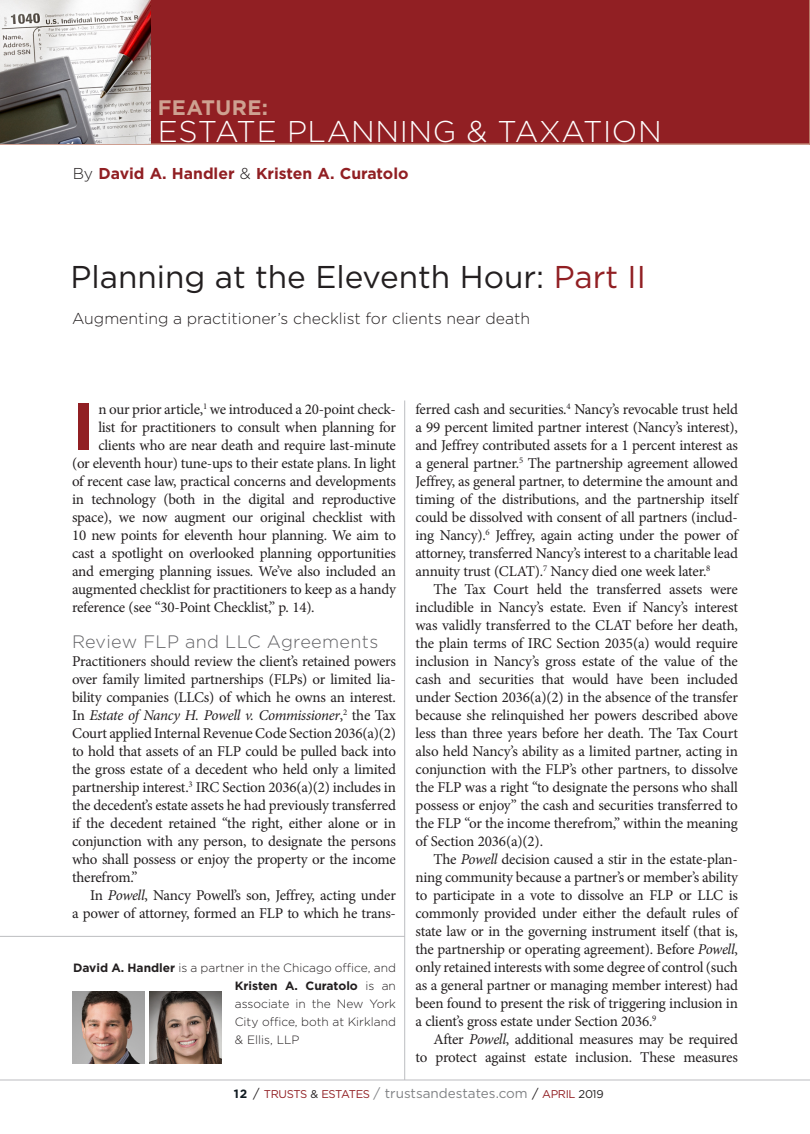
<style>
.page{position:relative;width:810px;height:1134px;background:#fff}
.page>*{position:absolute;margin:0;border:0;box-sizing:border-box;transform-origin:0 0}
.BODY__NO_INDENT{font:700 66.45px "Gotham";color:#911f23}
.Main_Headline{font:31.5px "Gotham";color:#231f20}
.t1{font:300 30px "Gotham";letter-spacing:.02em;color:#fff}
.t2{font:700 21px "Gotham";letter-spacing:.02em;color:#cea191}
.Subhead{font:300 18px "Gotham";letter-spacing:.02em;color:#636366}
.Deck{font:300 15.75px "Gotham";color:#231f20}
.Author_Byline{font:700 15.75px "Gotham";color:#911f23}
.BODY__Minion{font:15px/18px "Minion Pro";letter-spacing:-.015em;color:#231f20;text-align:justify}
.BODY__NO_INDENT-2{font:15px/18px "Minion Pro";letter-spacing:-.02em;color:#231f20;text-align:justify}
.t3{font:13.5px "Gotham";color:#808285}
.Author_Bio{font:300 12px/18px "Gotham";color:#231f20;text-align:justify}
.s1{font-weight:300;color:#231f20}
.s2{color:#911f23}
.s3{font-style:italic}
.s4{font-weight:700}
.s5{font-weight:700;font-size:12px;color:#101a21}
.s6{font-size:12.75px;color:#231f20}
.s7{font-size:11.25px;color:#911f23}
.s8{font-size:11.25px;color:#231f20}
</style>
<div class="page">
<div style="left:0;top:0;width:809px;height:145px;background:#911f23"></div>
<svg style="left:809px;top:0;width:1px;height:145px"></svg>
<img style="left:0;top:0;width:150px;height:144px">
<hr style="left:0;top:1080px;width:810px;height:1px;background:#bcbdc0">
<img style="left:72px;top:991px;width:72px;height:72px">
<img style="left:149px;top:991px;width:72px;height:72px">
<hr style="left:0;top:936px;width:405px;height:1px;background:#bcbdc0">
<hr style="left:404px;top:400px;width:1px;height:680px;background:#bcbdc0">
<p class="t2" style="left:158px;top:93px;width:112px">FEATURE:</p>
<p class="t1" style="left:158px;top:112px;width:506px">ESTATE PLANNING &amp; TAXATION</p>
<p class="Author_Byline" style="left:73px;top:163px;width:337px"><span class="s1">By</span> David A. Handler <span class="s1">&amp;</span> Kristen A. Curatolo</p>
<p class="Main_Headline" style="left:70px;top:257px;width:577px">Planning at the Eleventh Hour: <span class="s2">Part II</span></p>
<p class="Deck" style="left:72px;top:308px;width:460px">Augmenting a practitioner’s checklist for clients near death</p>
<p class="BODY__NO_INDENT" style="left:72px;top:382px;width:24px">I</p>
<p class="BODY__NO_INDENT-2" style="left:98px;top:400px;width:299px">n our prior article,<sup>1</sup> we introduced a 20-point check-</p>
<p class="BODY__NO_INDENT-2" style="left:98px;top:418px;width:299px">list for practitioners to consult when planning for</p>
<p class="BODY__NO_INDENT-2" style="left:98px;top:436px;width:299px">clients who are near death and require last-minute</p>
<p class="BODY__NO_INDENT-2" style="left:72px;top:454px;width:325px">(or eleventh hour) tune-ups to their estate plans. In light</p>
<p class="BODY__NO_INDENT-2" style="left:72px;top:472px;width:325px">of recent case law, practical concerns and developments</p>
<p class="BODY__NO_INDENT-2" style="left:72px;top:490px;width:325px">in technology (both in the digital and reproductive</p>
<p class="BODY__NO_INDENT-2" style="left:72px;top:508px;width:325px">space), we now augment our original checklist with</p>
<p class="BODY__NO_INDENT-2" style="left:72px;top:526px;width:325px">10 new points for eleventh hour planning. We aim to</p>
<p class="BODY__NO_INDENT-2" style="left:72px;top:544px;width:325px">cast a spotlight on overlooked planning opportunities</p>
<p class="BODY__NO_INDENT-2" style="left:72px;top:562px;width:325px">and emerging planning issues. We’ve also included an</p>
<p class="BODY__NO_INDENT-2" style="left:72px;top:580px;width:325px">augmented checklist for practitioners to keep as a handy</p>
<p class="BODY__NO_INDENT-2" style="left:72px;top:598px;width:244px">reference (see “30-Point Checklist,” p. 14).</p>
<p class="Subhead" style="left:72px;top:630px;width:308px">Review FLP and LLC Agreements</p>
<p class="BODY__NO_INDENT-2" style="left:72px;top:652px;width:326px">Practitioners should review the client’s retained powers over family limited partnerships (FLPs) or limited lia&shy;bility companies (LLCs) of which he owns an interest.<br>In <span class="s3">Estate of Nancy H. Powell v. Commissioner</span>,<sup>2</sup> the Tax Court applied Internal Revenue Code Section 2036(a)(2) to hold that assets of an FLP could be pulled back into the gross estate of a decedent who held only a limited partnership interest.<sup>3</sup> IRC Section 2036(a)(2) includes in the decedent’s estate assets he had previously transferred if the decedent retained “the right, either alone or in conjunction with any person, to designate the persons who shall possess or enjoy the property or the income therefrom.”</p>
<p class="BODY__Minion" style="left:72px;top:886px;width:325px;text-align:right">In <span class="s3">Powell</span>, Nancy Powell’s son, Jeffrey, acting under<br>a power of attorney, formed an FLP to which he trans-</p>
<p class="Author_Bio" style="left:235px;top:958px;width:163px;text-indent:-162px"><span class="s4">David A. Handler</span> is a partner in the Chicago office, and <span class="s4">Kristen A. Curatolo</span> is an associate in the New York City office, both at Kirkland &amp; Ellis, LLP</p>
<p class="BODY__Minion" style="left:416px;top:400px;width:324px">ferred cash and securities.<sup>4</sup> Nancy’s revocable trust held a 99 percent limited partner interest (Nancy’s interest), and Jeffrey contributed assets for a 1 percent interest as a general partner.<sup>5</sup> The partnership agreement allowed Jeffrey, as general partner, to determine the amount and timing of the distributions, and the partnership itself could be dissolved with consent of all partners (includ&shy;ing Nancy).<sup>6</sup> Jeffrey, again acting under the power of attorney, transferred Nancy’s interest to a charitable lead annuity trust (CLAT).<sup>7</sup> Nancy died one week later.<sup>8</sup></p>
<p class="BODY__Minion" style="left:416px;top:580px;width:324px;text-indent:18px">The Tax Court held the transferred assets were includible in Nancy’s estate. Even if Nancy’s interest was validly transferred to the CLAT before her death, the plain terms of IRC Section 2035(a) would require inclusion in Nancy’s gross estate of the value of the cash and securities that would have been included under Section 2036(a)(2) in the absence of the transfer because she relinquished her powers described above less than three years before her death. The Tax Court also held Nancy’s ability as a limited partner, acting in conjunction with the FLP’s other partners, to dissolve the FLP was a right “to designate the persons who shall possess or enjoy” the cash and securities transferred to the FLP “or the income therefrom,” within the meaning of Section 2036(a)(2).</p>
<p class="BODY__Minion" style="left:416px;top:850px;width:324px;text-indent:18px">The <span class="s3">Powell</span> decision caused a stir in the estate-plan&shy;ning community because a partner’s or member’s ability to participate in a vote to dissolve an FLP or LLC is commonly provided under either the default rules of state law or in the governing instrument itself (that is, the partnership or operating agreement). Before <span class="s3">Powell</span>, only retained interests with some degree of control (such as a general partner or managing member interest) had been found to present the risk of triggering inclusion in a client’s gross estate under Section 2036.<sup>9</sup></p>
<p class="BODY__Minion" style="left:416px;top:1030px;width:324px;text-align:right">After <span class="s3">Powell</span>, additional measures may be required<br>to protect against estate inclusion. These measures</p>
<p class="t3" style="left:234px;top:1085px;width:371px"><span class="s5">12</span> <span class="s6">/</span> <span class="s7">TRUSTS</span> <span class="s8">&amp;</span> <span class="s7">ESTATES</span> / trustsandestates.com <span class="s6">/</span> <span class="s7">APRIL</span> <span class="s8">2019</span></p>
</div>
